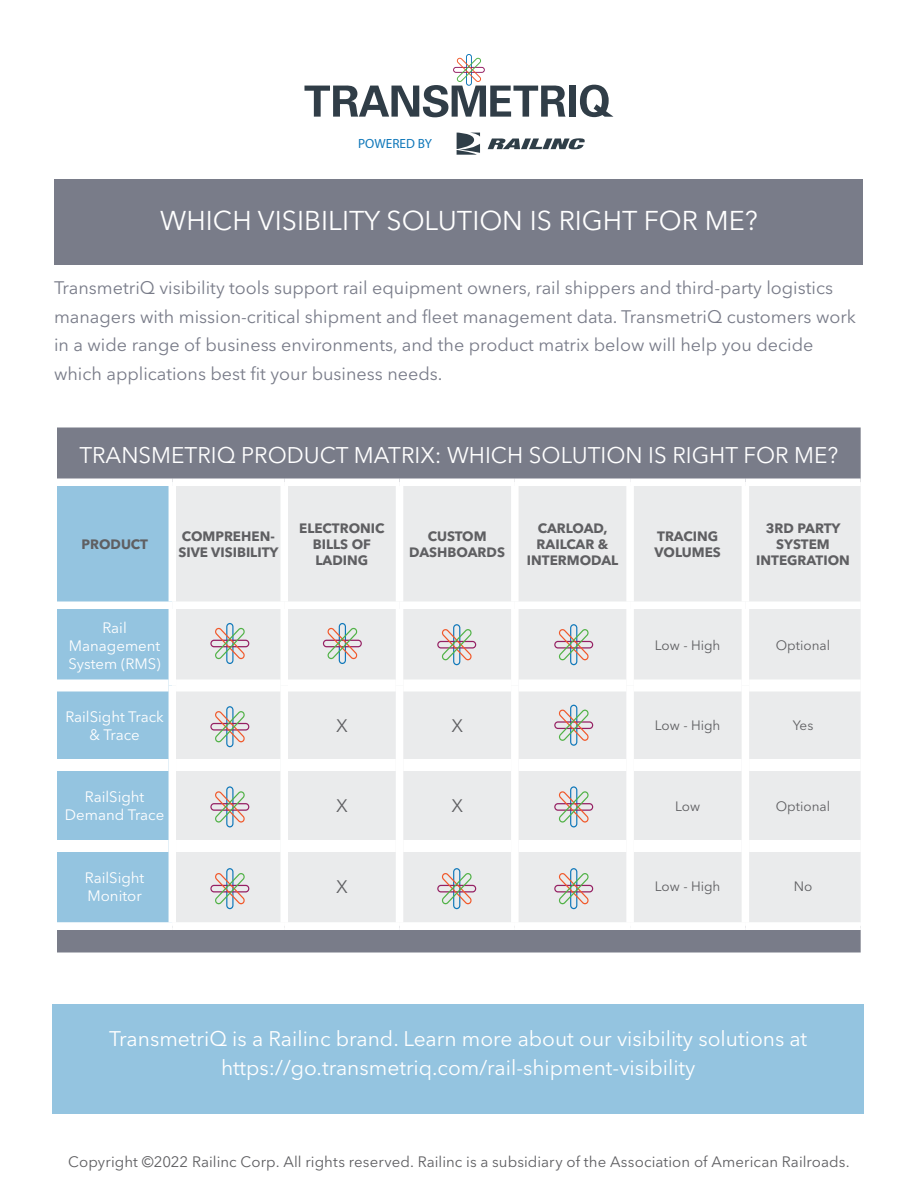
<style>
.page{position:relative;width:918px;height:1188px;background:#fff}
.page>*{position:absolute;margin:0;border:0;box-sizing:border-box;transform-origin:0 0}
.t1{font:27px "Avenir Next LT Pro";color:#fff}
.t2{font:22.5px "Avenir Next LT Pro";color:#fff}
.Body_Headings{font:21px "Avenir Next LT Pro";color:#fff}
.Body_Headings-2{font:18px/28.5px "Avenir Next LT Pro";color:#797c89}
.t3{font:18px "Avenir Next LT Pro";color:#5f5f62}
.t4{font:15px "Avenir Next LT Pro";letter-spacing:.005em;color:#5f5f62}
.t5{font:15px/18px "Avenir Next LT Pro";color:#fff;text-align:center}
.t6{font:700 13.5px/16.2px "Avenir Next LT Pro";color:#5f5f62;text-align:center}
.t7{font:13.5px "Avenir Next LT Pro";color:#5f5f62}
.t8{font:13.35px "Myriad Pro";color:#1078ba}
</style>
<div class="page">
<div style="left:55px;top:179px;width:808px;height:86px;background:#797c89"></div>
<div style="left:57px;top:428px;width:804px;height:524px;background:#797c89"></div>
<div style="left:57px;top:486px;width:112px;height:436px;background:#94c4e0"></div>
<div style="left:176px;top:486px;width:685px;height:436px;background:#eaebec"></div>
<div style="left:57px;top:922px;width:115px;height:8px;background:#fff"></div>
<div style="left:172px;top:922px;width:112px;height:8px;background:#fff"></div>
<div style="left:284px;top:922px;width:116px;height:8px;background:#fff"></div>
<div style="left:400px;top:922px;width:115px;height:8px;background:#fff"></div>
<div style="left:515px;top:922px;width:115px;height:8px;background:#fff"></div>
<div style="left:630px;top:922px;width:115px;height:8px;background:#fff"></div>
<div style="left:745px;top:922px;width:116px;height:8px;background:#fff"></div>
<div style="left:57px;top:680px;width:112px;height:12px;background:#fff"></div>
<div style="left:176px;top:680px;width:105px;height:12px;background:#fff"></div>
<div style="left:288px;top:680px;width:108px;height:12px;background:#fff"></div>
<div style="left:403px;top:680px;width:108px;height:12px;background:#fff"></div>
<div style="left:519px;top:680px;width:107px;height:12px;background:#fff"></div>
<div style="left:634px;top:680px;width:108px;height:12px;background:#fff"></div>
<div style="left:749px;top:680px;width:112px;height:12px;background:#fff"></div>
<div style="left:57px;top:759px;width:112px;height:12px;background:#fff"></div>
<div style="left:176px;top:759px;width:105px;height:12px;background:#fff"></div>
<div style="left:288px;top:759px;width:108px;height:12px;background:#fff"></div>
<div style="left:403px;top:759px;width:108px;height:12px;background:#fff"></div>
<div style="left:519px;top:759px;width:107px;height:12px;background:#fff"></div>
<div style="left:634px;top:759px;width:108px;height:12px;background:#fff"></div>
<div style="left:749px;top:759px;width:112px;height:12px;background:#fff"></div>
<div style="left:57px;top:840px;width:112px;height:12px;background:#fff"></div>
<div style="left:176px;top:840px;width:105px;height:12px;background:#fff"></div>
<div style="left:288px;top:840px;width:108px;height:12px;background:#fff"></div>
<div style="left:403px;top:840px;width:108px;height:12px;background:#fff"></div>
<div style="left:519px;top:840px;width:107px;height:12px;background:#fff"></div>
<div style="left:634px;top:840px;width:108px;height:12px;background:#fff"></div>
<div style="left:749px;top:840px;width:112px;height:12px;background:#fff"></div>
<div style="left:169px;top:486px;width:7px;height:116px;background:#fff"></div>
<div style="left:280px;top:486px;width:8px;height:116px;background:#fff"></div>
<div style="left:396px;top:486px;width:7px;height:116px;background:#fff"></div>
<div style="left:511px;top:486px;width:8px;height:116px;background:#fff"></div>
<div style="left:626px;top:486px;width:8px;height:116px;background:#fff"></div>
<div style="left:742px;top:486px;width:7px;height:116px;background:#fff"></div>
<div style="left:57px;top:602px;width:115px;height:7px;background:#fff"></div>
<div style="left:172px;top:602px;width:112px;height:7px;background:#fff"></div>
<div style="left:284px;top:602px;width:116px;height:7px;background:#fff"></div>
<div style="left:400px;top:602px;width:115px;height:7px;background:#fff"></div>
<div style="left:515px;top:602px;width:115px;height:7px;background:#fff"></div>
<div style="left:630px;top:602px;width:115px;height:7px;background:#fff"></div>
<div style="left:745px;top:602px;width:116px;height:7px;background:#fff"></div>
<div style="left:169px;top:609px;width:7px;height:77px;background:#fff"></div>
<div style="left:280px;top:609px;width:8px;height:77px;background:#fff"></div>
<div style="left:396px;top:609px;width:7px;height:77px;background:#fff"></div>
<div style="left:511px;top:609px;width:8px;height:77px;background:#fff"></div>
<div style="left:626px;top:609px;width:8px;height:77px;background:#fff"></div>
<div style="left:742px;top:609px;width:7px;height:77px;background:#fff"></div>
<div style="left:169px;top:686px;width:7px;height:79px;background:#fff"></div>
<div style="left:280px;top:686px;width:8px;height:79px;background:#fff"></div>
<div style="left:396px;top:686px;width:7px;height:79px;background:#fff"></div>
<div style="left:511px;top:686px;width:8px;height:79px;background:#fff"></div>
<div style="left:626px;top:686px;width:8px;height:79px;background:#fff"></div>
<div style="left:742px;top:686px;width:7px;height:79px;background:#fff"></div>
<div style="left:169px;top:765px;width:7px;height:81px;background:#fff"></div>
<div style="left:280px;top:765px;width:8px;height:81px;background:#fff"></div>
<div style="left:396px;top:765px;width:7px;height:81px;background:#fff"></div>
<div style="left:511px;top:765px;width:8px;height:81px;background:#fff"></div>
<div style="left:626px;top:765px;width:8px;height:81px;background:#fff"></div>
<div style="left:742px;top:765px;width:7px;height:81px;background:#fff"></div>
<div style="left:169px;top:846px;width:7px;height:76px;background:#fff"></div>
<div style="left:280px;top:846px;width:8px;height:76px;background:#fff"></div>
<div style="left:396px;top:846px;width:7px;height:76px;background:#fff"></div>
<div style="left:511px;top:846px;width:8px;height:76px;background:#fff"></div>
<div style="left:626px;top:846px;width:8px;height:76px;background:#fff"></div>
<div style="left:742px;top:846px;width:7px;height:76px;background:#fff"></div>
<div style="left:57px;top:478px;width:115px;height:8px;background:#fff"></div>
<div style="left:172px;top:478px;width:112px;height:8px;background:#fff"></div>
<div style="left:284px;top:478px;width:116px;height:8px;background:#fff"></div>
<div style="left:400px;top:478px;width:115px;height:8px;background:#fff"></div>
<div style="left:515px;top:478px;width:115px;height:8px;background:#fff"></div>
<div style="left:630px;top:478px;width:115px;height:8px;background:#fff"></div>
<div style="left:745px;top:478px;width:116px;height:8px;background:#fff"></div>
<svg style="left:210px;top:623px;width:39px;height:41px;background:#d0cdcb"></svg>
<svg style="left:210px;top:706px;width:39px;height:41px;background:#d0cdcb"></svg>
<svg style="left:210px;top:786px;width:39px;height:41px;background:#d0cdcb"></svg>
<svg style="left:210px;top:868px;width:39px;height:41px;background:#d0cdcb"></svg>
<div style="left:52px;top:1004px;width:812px;height:110px;background:#94c4e0"></div>
<svg style="left:580px;top:85px;width:33px;height:32px"></svg>
<div style="left:569px;top:85px;width:7px;height:32px;background:#303d47"></div>
<svg style="left:304px;top:54px;width:262px;height:63px"></svg>
<svg style="left:488px;top:138px;width:97px;height:12px"></svg>
<svg style="left:457px;top:133px;width:23px;height:22px"></svg>
<svg style="left:323px;top:623px;width:39px;height:41px;background:#d0cdcb"></svg>
<svg style="left:437px;top:624px;width:39px;height:41px;background:#d0cdcb"></svg>
<svg style="left:554px;top:624px;width:39px;height:41px;background:#d0cdcb"></svg>
<svg style="left:554px;top:705px;width:39px;height:41px;background:#d0cdcb"></svg>
<svg style="left:554px;top:786px;width:39px;height:41px;background:#d0cdcb"></svg>
<svg style="left:554px;top:868px;width:39px;height:41px;background:#d0cdcb"></svg>
<svg style="left:437px;top:868px;width:39px;height:41px;background:#d0cdcb"></svg>
<p class="t8" style="left:358px;top:135px;width:75px">POWERED BY</p>
<p class="t1" style="left:160px;top:204px;width:599px">WHICH VISIBILITY SOLUTION IS RIGHT FOR ME?</p>
<p class="Body_Headings-2" style="left:54px;top:274px;width:804px">TransmetriQ visibility tools support rail equipment owners, rail shippers and third-party logistics managers with mission-critical shipment and fleet management data. TransmetriQ customers work in a wide range of business environments, and the product matrix below will help you decide which applications best fit your business needs.</p>
<p class="t2" style="left:79px;top:442px;width:761px">TRANSMETRIQ PRODUCT MATRIX: WHICH SOLUTION IS RIGHT FOR ME?</p>
<p class="t6" style="left:81px;top:536px;width:68px">PRODUCT</p>
<p class="t6" style="left:178px;top:528px;width:101px;text-align:left">COMPREHEN-<br>SIVE VISIBILITY</p>
<p class="t6" style="left:299px;top:520px;width:87px">ELECTRONIC<br>BILLS OF<br>LADING</p>
<p class="t6" style="left:409px;top:528px;width:97px">CUSTOM<br>DASHBOARDS</p>
<p class="t6" style="left:527px;top:520px;width:93px">CARLOAD,<br>RAILCAR &amp;<br>INTERMODAL</p>
<p class="t6" style="left:655px;top:528px;width:68px;text-align:left">TRACING<br>VOLUMES</p>
<p class="t6" style="left:756px;top:520px;width:95px">3RD PARTY<br>SYSTEM<br>INTEGRATION</p>
<p class="t5" style="left:68px;top:619px;width:94px">Rail<br>Management<br>System (RMS)</p>
<p class="t7" style="left:655px;top:638px;width:67px">Low - High</p>
<p class="t7" style="left:776px;top:638px;width:56px">Optional</p>
<p class="t5" style="left:65px;top:708px;width:100px">RailSight Track &amp; Trace</p>
<p class="t3" style="left:336px;top:715px;width:13px">X</p>
<p class="t3" style="left:451px;top:715px;width:13px">X</p>
<p class="t7" style="left:655px;top:718px;width:67px">Low - High</p>
<p class="t7" style="left:793px;top:718px;width:22px">Yes</p>
<p class="t5" style="left:65px;top:788px;width:101px">RailSight<br>Demand Trace</p>
<p class="t3" style="left:336px;top:795px;width:13px">X</p>
<p class="t3" style="left:451px;top:795px;width:13px">X</p>
<p class="t7" style="left:675px;top:798px;width:26px">Low</p>
<p class="t7" style="left:776px;top:798px;width:56px">Optional</p>
<p class="t5" style="left:85px;top:869px;width:61px;text-align:left">RailSight<br>Monitor</p>
<p class="t3" style="left:336px;top:876px;width:13px">X</p>
<p class="t7" style="left:655px;top:878px;width:67px">Low - High</p>
<p class="t7" style="left:794px;top:878px;width:20px">No</p>
<p class="Body_Headings" style="left:109px;top:1027px;width:700px">TransmetriQ is a Railinc brand. Learn more about our visibility solutions at</p>
<p class="Body_Headings" style="left:221px;top:1055px;width:476px">https://go.transmetriq.com/rail-shipment-visibility</p>
<p class="t4" style="left:68px;top:1153px;width:783px">Copyright ©2022 Railinc Corp. All rights reserved. Railinc is a subsidiary of the Association of American Railroads.</p>
</div>
